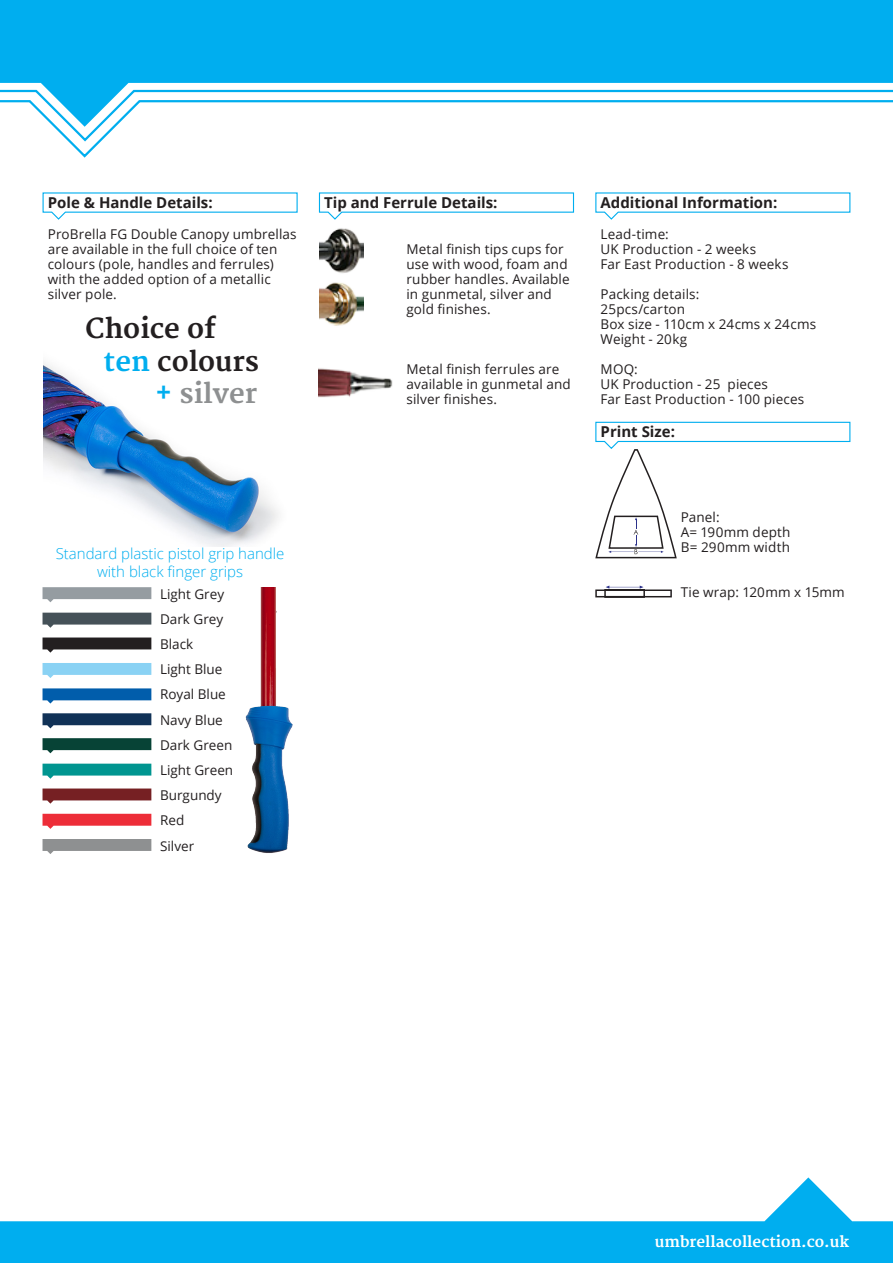
<style>
.page{position:relative;width:893px;height:1263px;background:#fff}
.page>*{position:absolute;margin:0;border:0;box-sizing:border-box;transform-origin:0 0}
.t1{font:700 27px "Merriweather";color:#231f20}
.t2{font:700 27px "Merriweather";color:#8e9091}
.t3{font:700 15px "Open Sans";color:#231f20}
.t4{font:300 15px/18px "Open Sans";color:#00aeef;text-align:center}
.t5{font:700 15px "Merriweather";color:#fff}
.t6{font:13.5px/15px "Open Sans";letter-spacing:.01em;color:#231f20}
.s1{color:#00aeef}
</style>
<div class="page">
<svg style="left:54px;top:127px;width:61px;height:31px"></svg>
<svg style="left:0;top:0;width:893px;height:127px;fill:#00aeef"></svg>
<svg style="left:0;top:1177px;width:893px;height:86px;fill:#00aeef"></svg>
<svg style="left:595px;top:192px;width:256px;height:28px"></svg>
<img style="left:43px;top:362px;width:235px;height:185px">
<svg style="left:43px;top:637px;width:108px;height:16px"></svg>
<svg style="left:43px;top:613px;width:108px;height:15px"></svg>
<svg style="left:43px;top:587px;width:108px;height:15px"></svg>
<svg style="left:43px;top:713px;width:108px;height:15px;background:#405a78"></svg>
<svg style="left:43px;top:688px;width:108px;height:15px;background:#337dbb"></svg>
<svg style="left:43px;top:663px;width:108px;height:15px"></svg>
<svg style="left:43px;top:788px;width:108px;height:16px"></svg>
<svg style="left:43px;top:764px;width:108px;height:15px"></svg>
<svg style="left:43px;top:738px;width:108px;height:15px;background:#38685d"></svg>
<svg style="left:43px;top:814px;width:108px;height:15px"></svg>
<img style="left:245px;top:587px;width:48px;height:266px">
<svg style="left:43px;top:839px;width:108px;height:15px"></svg>
<img style="left:320px;top:282px;width:44px;height:44px">
<img style="left:320px;top:228px;width:44px;height:45px">
<img style="left:319px;top:368px;width:74px;height:30px">
<svg style="left:318px;top:192px;width:257px;height:28px"></svg>
<svg style="left:42px;top:192px;width:256px;height:28px"></svg>
<svg style="left:595px;top:585px;width:77px;height:13px"></svg>
<svg style="left:595px;top:421px;width:256px;height:138px"></svg>
<p class="t3" style="left:48px;top:191px;width:166px">Pole &amp; Handle Details:</p>
<p class="t6" style="left:48px;top:226px;width:250px">ProBrella FG Double Canopy umbrellas are available in the full choice of ten colours (pole, handles and ferrules) with the added option of a metallic silver pole.</p>
<h1 class="t1" style="left:86px;top:313px;width:132px">Choice of</h1>
<h1 class="t1" style="left:103px;top:345px;width:157px"><span class="s1">ten</span> colours</h1>
<h1 class="t2" style="left:155px;top:378px;width:104px"><span class="s1">+</span> silver</h1>
<p class="t3" style="left:324px;top:191px;width:175px">Tip and Ferrule Details:</p>
<p class="t6" style="left:406px;top:241px;width:165px">Metal finish tips cups for use with wood, foam and rubber handles. Available in gunmetal, silver and gold finishes.</p>
<p class="t6" style="left:406px;top:361px;width:166px">Metal finish ferrules are available in gunmetal and silver finishes.</p>
<p class="t4" style="left:56px;top:544px;width:230px">Standard plastic pistol grip handle with black finger grips</p>
<p class="t6" style="left:160px;top:581px;width:75px;line-height:25.2px">Light Grey<br>Dark Grey<br>Black<br>Light Blue<br>Royal Blue<br>Navy Blue<br>Dark Green<br>Light Green<br>Burgundy<br>Red<br>Silver</p>
<p class="t3" style="left:601px;top:191px;width:178px">Additional Information:</p>
<p class="t6" style="left:601px;top:226px;width:189px">Lead-time:<br>UK Production - 2 weeks<br>Far East Production - 8 weeks</p>
<p class="t6" style="left:601px;top:286px;width:217px">Packing details:<br>25pcs/carton<br>Box size - 110cm x 24cms x 24cms<br>Weight - 20kg</p>
<p class="t6" style="left:601px;top:361px;width:205px">MOQ:<br>UK Production - 25 pieces<br>Far East Production - 100 pieces</p>
<p class="t3" style="left:601px;top:421px;width:76px">Print Size:</p>
<p class="t6" style="left:681px;top:509px;width:111px">Panel:<br>A= 190mm depth<br>B= 290mm width</p>
<p class="t6" style="left:681px;top:584px;width:166px">Tie wrap: 120mm x 15mm</p>
<p class="t5" style="left:655px;top:1233px;width:196px">umbrellacollection.co.uk</p>
</div>
